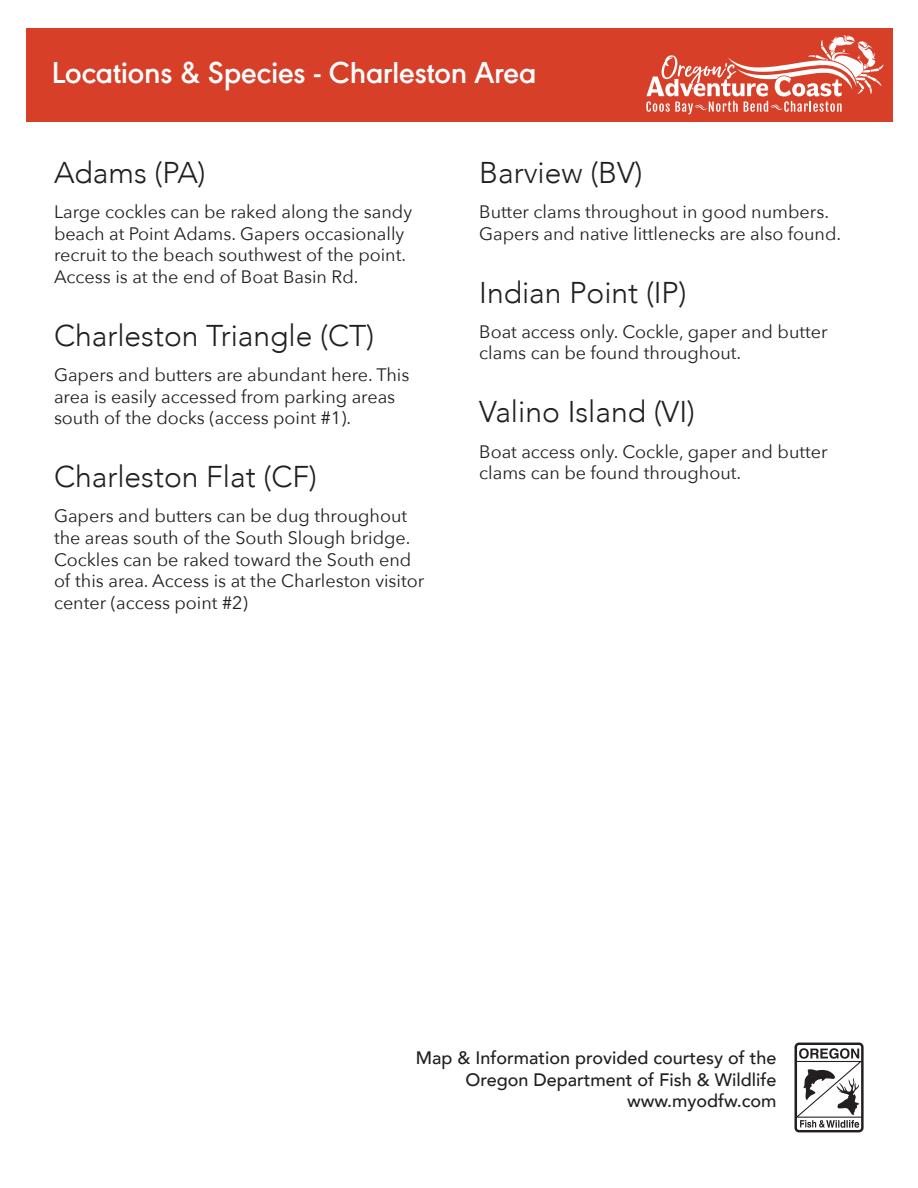
<style>
.page{position:relative;width:918px;height:1188px;background:#fff}
.page>*{position:absolute;margin:0;border:0;box-sizing:border-box;transform-origin:0 0}
.t1{font:600 31.5px "URW Geometric";color:#fff}
.t2{font:300 30px "Avenir";color:#231f20}
.t3{font:18px/21.6px "Avenir Next";color:#231f20}
.t4{font:500 18px/21.6px "Avenir";color:#231f20;text-align:right}
</style>
<div class="page">
<img style="left:794px;top:1042px;width:70px;height:91px">
<div style="left:26px;top:28px;width:866px;height:94px;background:#d73f29"></div>
<svg style="left:646px;top:35px;width:238px;height:79px"></svg>
<h1 class="t1" style="left:52px;top:49px;width:486px">Locations &amp; Species - Charleston Area</h1>
<h2 class="t2" style="left:54px;top:155px;width:153px">Adams (PA)</h2>
<p class="t3" style="left:54px;top:200px;width:360px">Large cockles can be raked along the sandy beach at Point Adams. Gapers occasionally recruit to the beach southwest of the point.<br>Access is at the end of Boat Basin Rd.</p>
<h2 class="t2" style="left:54px;top:318px;width:322px">Charleston Triangle (CT)</h2>
<p class="t3" style="left:54px;top:363px;width:357px">Gapers and butters are abundant here. This area is easily accessed from parking areas south of the docks (access point #1).</p>
<h2 class="t2" style="left:54px;top:459px;width:264px">Charleston Flat (CF)</h2>
<p class="t3" style="left:54px;top:504px;width:372px">Gapers and butters can be dug throughout the areas south of the South Slough bridge.<br>Cockles can be raked toward the South end of this area. Access is at the Charleston visitor center (access point #2)</p>
<h2 class="t2" style="left:479px;top:155px;width:165px">Barview (BV)</h2>
<p class="t3" style="left:479px;top:200px;width:363px">Butter clams throughout in good numbers.<br>Gapers and native littlenecks are also found.</p>
<h2 class="t2" style="left:479px;top:275px;width:209px">Indian Point (IP)</h2>
<p class="t3" style="left:479px;top:320px;width:350px">Boat access only. Cockle, gaper and butter clams can be found throughout.</p>
<h2 class="t2" style="left:479px;top:394px;width:217px">Valino Island (VI)</h2>
<p class="t3" style="left:479px;top:440px;width:350px">Boat access only. Cockle, gaper and butter clams can be found throughout.</p>
<p class="t4" style="left:416px;top:1046px;width:362px">Map &amp; Information provided courtesy of the<br>Oregon Department of Fish &amp; Wildlife www.myodfw.com</p>
</div>
